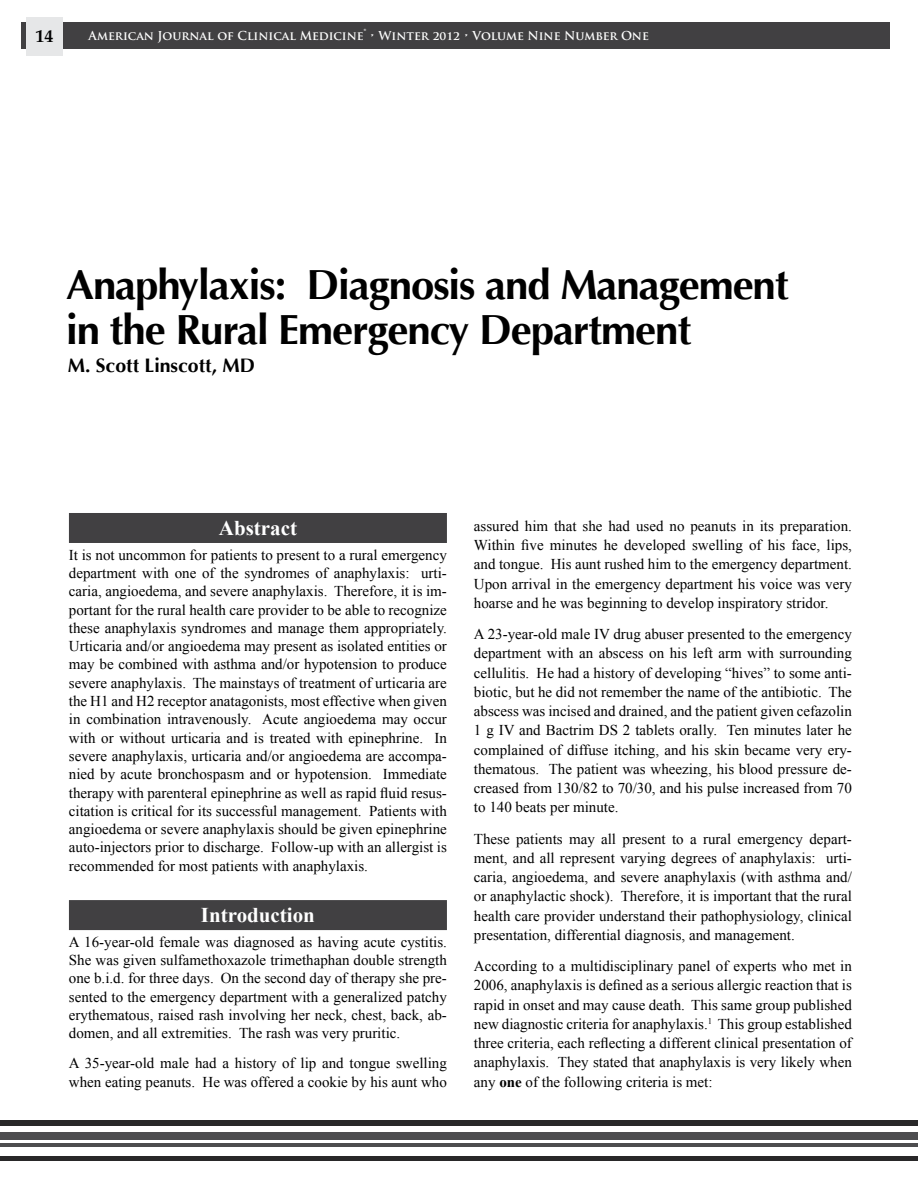
<style>
.page{position:relative;width:918px;height:1188px;background:#fff}
.page>*{position:absolute;margin:0;border:0;box-sizing:border-box;transform-origin:0 0}
.t1{font:700 42px/45px "Optima";letter-spacing:-.025em;color:#000}
.t2{font:700 21px "Times New Roman";color:#fff}
.t3{font:700 19.5px "Optima";color:#000}
.t4{font:700 18px "Palatino";color:#000}
.t5{font:15px/18.3px "Times New Roman";color:#000;text-align:justify}
.t6{font:700 12px "Trajan Pro";color:#fff}
.s1{font-weight:700}
</style>
<div class="page">
<div style="left:21px;top:22px;width:869px;height:27px;background:#414042"></div>
<div style="left:26px;top:17px;width:37px;height:39px;background:#e6e7e8"></div>
<div style="left:0;top:1121px;width:918px;height:40px;background:#292829"></div>
<div style="left:0;top:1126px;width:918px;height:29px;background:#fff"></div>
<div style="left:0;top:1133px;width:918px;height:7px;background:#4d4d4f"></div>
<hr style="left:0;top:1143px;width:918px;height:3px;background:#4d4d4f">
<div style="left:69px;top:513px;width:378px;height:30px;background:#414042"></div>
<div style="left:69px;top:900px;width:378px;height:30px;background:#414042"></div>
<p class="t4" style="left:36px;top:21px;width:19px">14</p>
<p class="t6" style="left:89px;top:28px;width:562px">American Journal of Clinical Medicine® • Winter 2012 • Volume Nine Number One</p>
<h1 class="t1" style="left:66px;top:263px;width:724px">Anaphylaxis: Diagnosis and Management in the Rural Emergency Department</h1>
<h3 class="t3" style="left:68px;top:354px;width:189px">M. Scott Linscott, MD</h3>
<h2 class="t2" style="left:219px;top:513px;width:80px">Abstract</h2>
<p class="t5" style="left:69px;top:545px;width:380px">It is not uncommon for patients to present to a rural emergency department with one of the syndromes of anaphylaxis: urti&shy;caria, angioedema, and severe anaphylaxis. Therefore, it is im&shy;portant for the rural health care provider to be able to recognize these anaphylaxis syndromes and manage them appropriately.<br>Urticaria and/or angioedema may present as isolated entities or may be combined with asthma and/or hypotension to produce severe anaphylaxis. The mainstays of treatment of urticaria are the H1 and H2 receptor anatagonists, most effective when given in combination intravenously. Acute angioedema may occur with or without urticaria and is treated with epinephrine. In severe anaphylaxis, urticaria and/or angioedema are accompa&shy;nied by acute bronchospasm and or hypotension. Immediate therapy with parenteral epinephrine as well as rapid fluid resus&shy;citation is critical for its successful management. Patients with angioedema or severe anaphylaxis should be given epinephrine auto-injectors prior to discharge. Follow-up with an allergist is recommended for most patients with anaphylaxis.</p>
<h2 class="t2" style="left:201px;top:900px;width:115px">Introduction</h2>
<p class="t5" style="left:69px;top:932px;width:380px">A 16-year-old female was diagnosed as having acute cystitis.<br>She was given sulfamethoxazole trimethaphan double strength one b.i.d. for three days. On the second day of therapy she pre&shy;sented to the emergency department with a generalized patchy erythematous, raised rash involving her neck, chest, back, ab&shy;domen, and all extremities. The rash was very pruritic.</p>
<p class="t5" style="left:69px;top:1054px;width:380px">A 35-year-old male had a history of lip and tongue swelling when eating peanuts. He was offered a cookie by his aunt who</p>
<p class="t5" style="left:474px;top:516px;width:380px;line-height:19.4px">assured him that she had used no peanuts in its preparation.<br>Within five minutes he developed swelling of his face, lips, and tongue. His aunt rushed him to the emergency department.<br>Upon arrival in the emergency department his voice was very hoarse and he was beginning to develop inspiratory stridor.</p>
<p class="t5" style="left:474px;top:624px;width:380px;line-height:19.2px">A 23-year-old male IV drug abuser presented to the emergency department with an abscess on his left arm with surrounding cellulitis. He had a history of developing “hives” to some anti&shy;biotic, but he did not remember the name of the antibiotic. The abscess was incised and drained, and the patient given cefazolin 1 g IV and Bactrim DS 2 tablets orally. Ten minutes later he complained of diffuse itching, and his skin became very ery&shy;thematous. The patient was wheezing, his blood pressure de&shy;creased from 130/82 to 70/30, and his pulse increased from 70 to 140 beats per minute.</p>
<p class="t5" style="left:474px;top:829px;width:380px;line-height:19.2px">These patients may all present to a rural emergency depart&shy;ment, and all represent varying degrees of anaphylaxis: urti&shy;caria, angioedema, and severe anaphylaxis (with asthma and/ or anaphylactic shock). Therefore, it is important that the rural health care provider understand their pathophysiology, clinical presentation, differential diagnosis, and management.</p>
<p class="t5" style="left:474px;top:956px;width:380px;line-height:19.2px">According to a multidisciplinary panel of experts who met in 2006, anaphylaxis is defined as a serious allergic reaction that is rapid in onset and may cause death. This same group published new diagnostic criteria for anaphylaxis.<sup>1</sup> This group established three criteria, each reflecting a different clinical presentation of anaphylaxis. They stated that anaphylaxis is very likely when any <span class="s1">one</span> of the following criteria is met:</p>
</div>
